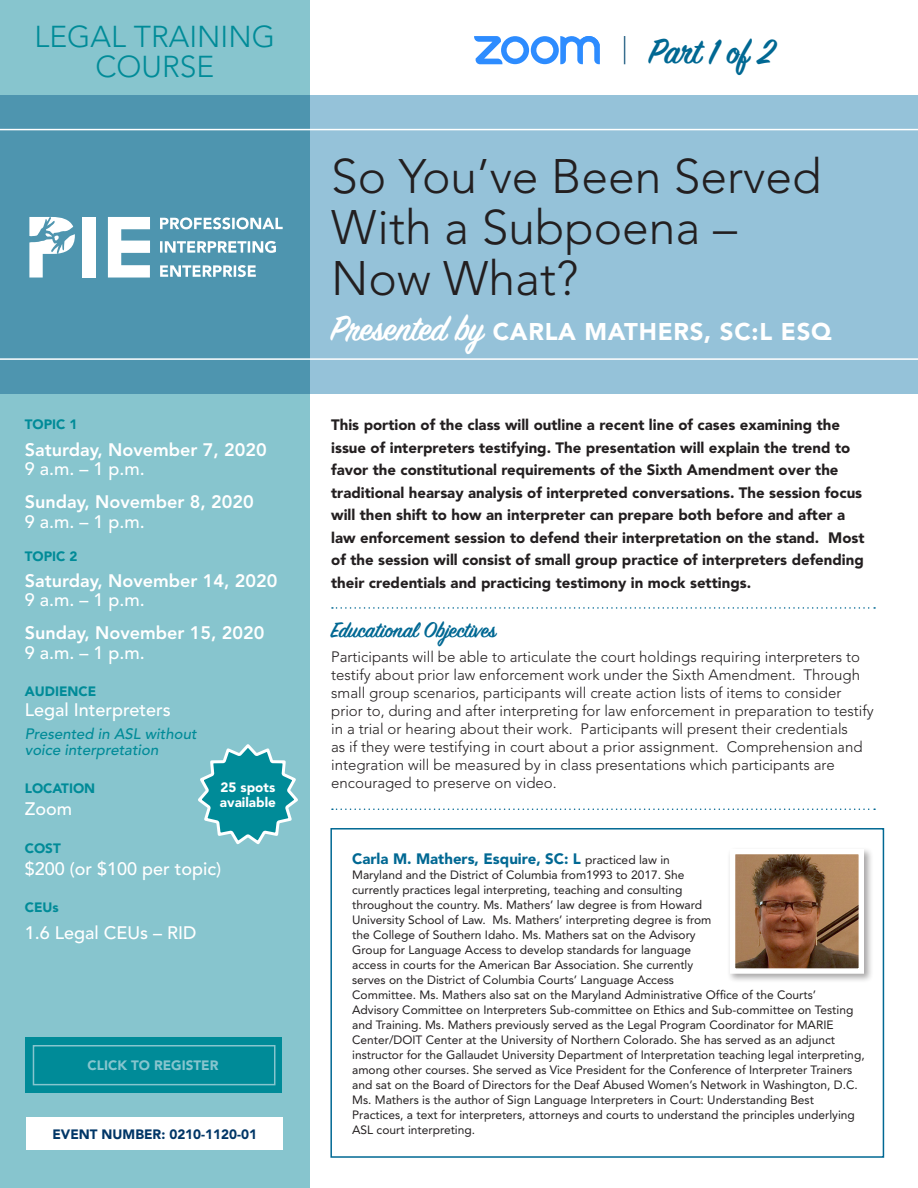
<style>
.page{position:relative;width:918px;height:1188px;background:#fff}
.page>*{position:absolute;margin:0;border:0;box-sizing:border-box;transform-origin:0 0}
.t1{font:300 48px/51px "Avenir";color:#231f20}
.t2{font:600 39px "Sign Painter House Script";color:#006893}
.t3{font:300 30px/30px "Avenir";color:#008b98;text-align:center}
.t4{font:900 24px "Avenir";letter-spacing:.03em;color:#fff}
.t5{font:600 24px "Sign Painter House Script";color:#006893}
.t6{font:800 18px/19.5px "Avenir";color:#fff}
.t7{font:500 18px "Avenir";color:#fff}
.t8{font:300 15px/18px "Avenir";color:#231f20}
.t9{font:900 15px/22.5px "Avenir";color:#231f20}
.t10{font:900 15px "Avenir";color:#006893}
.t11{font:italic 500 15px/16.5px "Avenir";color:#008b98}
.t12{font:900 13.5px "Avenir";color:#008b98}
.t13{font:900 13.5px "Avenir";color:#003667}
.t14{font:900 13.5px/15px "Avenir";color:#fff}
.t15{font:900 13.5px "Avenir";color:#87c5ce}
.t16{font:12px/15px "Avenir";color:#231f20}
.s1{font-weight:500}
.s2{font-family:"Sign Painter House Script";font-weight:600;font-size:39px}
.s3{font-weight:400;font-size:12px;color:#231f20}
</style>
<div class="page">
<div style="left:330px;top:828px;width:554px;height:330px;border:2px solid #006893"></div>
<div style="left:0;top:95px;width:918px;height:299px;background:#95c2d9"></div>
<svg style="left:0;top:0;width:310px;height:1188px;background:#79b9c6"></svg>
<div style="left:727px;top:846px;width:146px;height:137px;background:#231f20;opacity:.4"></div>
<img style="left:736px;top:855px;width:122px;height:113px">
<div style="left:730px;top:849px;width:134px;height:125px;border:5px solid #fff"></div>
<svg style="left:332px;top:808px;width:543px;height:2px"></svg>
<svg style="left:332px;top:607px;width:543px;height:2px"></svg>
<hr style="left:0;top:358px;width:918px;height:2px;background:#fff">
<hr style="left:0;top:129px;width:918px;height:1px;background:#fff">
<div style="left:27px;top:1118px;width:256px;height:32px;background:#fff"></div>
<div style="left:25px;top:1037px;width:256px;height:56px;background:#008b98"></div>
<div style="left:33px;top:1045px;width:242px;height:40px;border:2px solid #87c5ce"></div>
<svg style="left:160px;top:217px;width:123px;height:60px;background:#7eb2c5"></svg>
<div style="left:82px;top:217px;width:13px;height:61px;background:#fff"></div>
<svg style="left:108px;top:217px;width:42px;height:61px;background:#cee2e9"></svg>
<svg style="left:29px;top:217px;width:46px;height:61px;background:#a3c8d5"></svg>
<svg style="left:195px;top:741px;width:106px;height:106px;background:#4eadb7"></svg>
<svg style="left:474px;top:36px;width:126px;height:28px"></svg>
<svg style="left:624px;top:36px;width:1px;height:28px"></svg>
<p class="t3" style="left:34px;top:21px;width:242px">LEGAL TRAINING<br>COURSE</p>
<p class="t12" style="left:25px;top:416px;width:54px">TOPIC 1</p>
<p class="t6" style="left:25px;top:440px;width:243px">Saturday, November 7, 2020<br><span class="s1">9 a.m. – 1 p.m.</span></p>
<p class="t6" style="left:25px;top:492px;width:230px">Sunday, November 8, 2020<br><span class="s1">9 a.m. – 1 p.m.</span></p>
<p class="t12" style="left:25px;top:548px;width:54px">TOPIC 2</p>
<p class="t6" style="left:25px;top:571px;width:254px">Saturday, November 14, 2020<br><span class="s1">9 a.m. – 1 p.m.</span></p>
<p class="t6" style="left:25px;top:623px;width:241px">Sunday, November 15, 2020<br><span class="s1">9 a.m. – 1 p.m.</span></p>
<p class="t12" style="left:25px;top:683px;width:73px">AUDIENCE</p>
<p class="t7" style="left:25px;top:699px;width:148px">Legal Interpreters</p>
<p class="t11" style="left:25px;top:726px;width:173px">Presented in ASL without voice interpretation</p>
<p class="t12" style="left:25px;top:780px;width:72px">LOCATION</p>
<p class="t7" style="left:25px;top:799px;width:49px">Zoom</p>
<p class="t12" style="left:25px;top:840px;width:37px">COST</p>
<p class="t7" style="left:25px;top:858px;width:198px">$200 (or $100 per topic)</p>
<p class="t12" style="left:25px;top:899px;width:36px">CEUs</p>
<p class="t7" style="left:25px;top:922px;width:173px">1.6 Legal CEUs – RID</p>
<p class="t14" style="left:220px;top:780px;width:58px">25 spots available</p>
<p class="t15" style="left:88px;top:1057px;width:132px">CLICK TO REGISTER</p>
<p class="t13" style="left:52px;top:1126px;width:206px">EVENT NUMBER: 0210-1120-01</p>
<p class="t2" style="left:649px;top:28px;width:126px">Part 1 of 2</p>
<p class="t1" style="left:331px;top:151px;width:492px">So You’ve Been Served<br>With a Subpoena –<br>Now What?</p>
<p class="t4" style="left:331px;top:317px;width:502px"><span class="s2">Presented by</span> CARLA MATHERS, SC:L ESQ</p>
<p class="t9" style="left:331px;top:414px;width:535px">This portion of the class will outline a recent line of cases examining the issue of interpreters testifying. The presentation will explain the trend to favor the constitutional requirements of the Sixth Amendment over the traditional hearsay analysis of interpreted conversations. The session focus will then shift to how an interpreter can prepare both before and after a law enforcement session to defend their interpretation on the stand. Most of the session will consist of small group practice of interpreters defending their credentials and practicing testimony in mock settings.</p>
<p class="t5" style="left:331px;top:616px;width:166px">Educational Objectives</p>
<p class="t8" style="left:331px;top:648px;width:544px">Participants will be able to articulate the court holdings requiring interpreters to testify about prior law enforcement work under the Sixth Amendment. Through small group scenarios, participants will create action lists of items to consider prior to, during and after interpreting for law enforcement in preparation to testify in a trial or hearing about their work. Participants will present their credentials<br>as if they were testifying in court about a prior assignment. Comprehension and integration will be measured by in class presentations which participants are encouraged to preserve on video.</p>
<p class="t10" style="left:352px;top:849px;width:319px">Carla M. Mathers, Esquire, SC: L <span class="s3">practiced law in</span></p>
<p class="t16" style="left:352px;top:867px;width:514px">Maryland and the District of Columbia from1993 to 2017. She<br>currently practices legal interpreting, teaching and consulting<br>throughout the country. Ms. Mathers’ law degree is from Howard<br>University School of Law. Ms. Mathers’ interpreting degree is from<br>the College of Southern Idaho. Ms. Mathers sat on the Advisory<br>Group for Language Access to develop standards for language<br>access in courts for the American Bar Association. She currently<br>serves on the District of Columbia Courts’ Language Access<br>Committee. Ms. Mathers also sat on the Maryland Administrative Office of the Courts’ Advisory Committee on Interpreters Sub-committee on Ethics and Sub-committee on Testing and Training. Ms. Mathers previously served as the Legal Program Coordinator for MARIE Center/DOIT Center at the University of Northern Colorado. She has served as an adjunct instructor for the Gallaudet University Department of Interpretation teaching legal interpreting, among other courses. She served as Vice President for the Conference of Interpreter Trainers and sat on the Board of Directors for the Deaf Abused Women’s Network in Washington, D.C.<br>Ms. Mathers is the author of Sign Language Interpreters in Court: Understanding Best Practices, a text for interpreters, attorneys and courts to understand the principles underlying ASL court interpreting.</p>
</div>
